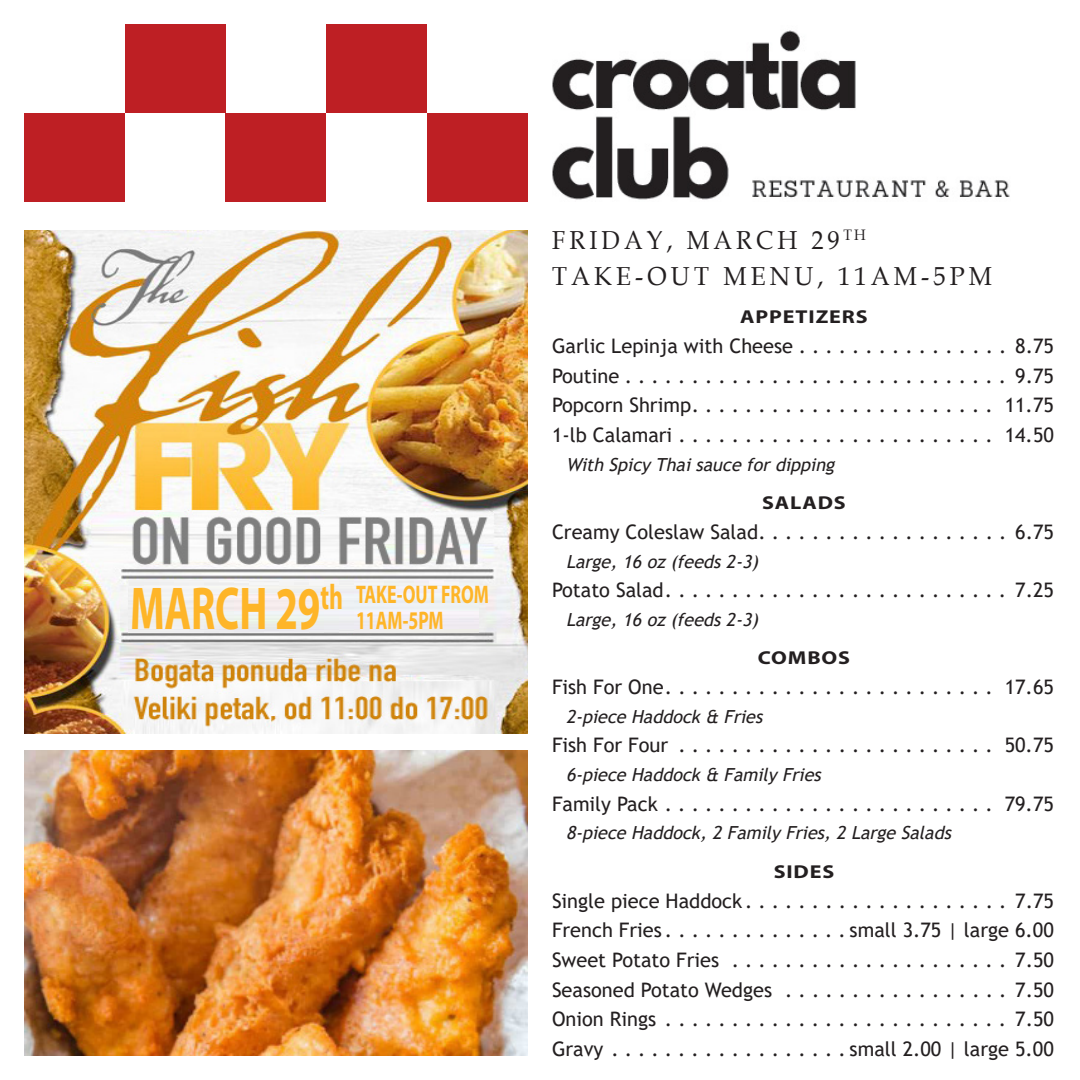
<style>
.page{position:relative;width:1080px;height:1080px;background:#fff}
.page>*{position:absolute;margin:0;border:0;box-sizing:border-box;transform-origin:0 0}
.t1{font:700 60.8px "Myriad Pro";color:#feb528;scale:.67 1}
.Head{font:26px/35.6px "Book Antiqua";letter-spacing:.17em;color:#231f20;scale:.92 1}
.t2{font:700 25.6px/26.2px "Myriad Pro";color:#feb528;scale:.7 1}
.Tab1{font:20px "Trebuchet MS";color:#231f20}
.Head1{font:700 18.8px "Myriad Pro";letter-spacing:.04em;color:#231f20;scale:1.18 1}
.Italic{font:italic 18px "Trebuchet MS";color:#231f20}
</style>
<div class="page">
<img style="left:24px;top:230px;width:504px;height:504px">
<img style="left:129px;top:580px;width:350px;height:53px">
<div style="left:226px;top:113px;width:100px;height:89px;background:#be1f24"></div>
<div style="left:427px;top:113px;width:101px;height:89px;background:#be1f24"></div>
<div style="left:326px;top:24px;width:101px;height:89px;background:#be1f24"></div>
<div style="left:125px;top:24px;width:101px;height:89px;background:#be1f24"></div>
<div style="left:24px;top:113px;width:101px;height:89px;background:#be1f24"></div>
<img style="left:552px;top:30px;width:304px;height:170px">
<img style="left:746px;top:173px;width:264px;height:27px">
<img style="left:24px;top:750px;width:504px;height:306px">
<p class="t1" style="left:130px;top:569px;width:320px">MARCH 29<sup>th</sup></p>
<p class="t2" style="left:356px;top:580px;width:191px">TAKE-OUT FROM<br>11AM-5PM</p>
<p class="Head" style="left:552px;top:222px;width:480px">FRIDAY, MARCH 29 <sup>TH<br></sup>TAKE-OUT MENU, 11AM-5PM</p>
<p class="Head1" style="left:740px;top:305px;width:110px">APPETIZERS</p>
<p class="Tab1" style="left:552px;top:333px;width:503px">Garlic Lepinja with Cheese . . . . . . . . . . . . . . . . 8. 75</p>
<p class="Tab1" style="left:552px;top:363px;width:503px">Poutine . . . . . . . . . . . . . . . . . . . . . . . . . . . . . 9. 75</p>
<p class="Tab1" style="left:552px;top:393px;width:503px">Popcorn Shrimp . . . . . . . . . . . . . . . . . . . . . . . 11. 75</p>
<p class="Tab1" style="left:552px;top:422px;width:503px">1-lb Calamari........................ 14.50</p>
<p class="Italic" style="left:566px;top:453px;width:274px">With Spicy Thaisauce fordipping</p>
<p class="Head1" style="left:762px;top:491px;width:72px">SALADS</p>
<p class="Tab1" style="left:552px;top:519px;width:503px">Creamy Coleslaw Salad . . . . . . . . . . . . . . . . . . . 6. 75</p>
<p class="Italic" style="left:566px;top:550px;width:198px">Large,16 oz(feeds2-3)</p>
<p class="Tab1" style="left:552px;top:578px;width:503px">Potato Salad . . . . . . . . . . . . . . . . . . . . . . . . . . 7. 25</p>
<p class="Italic" style="left:566px;top:608px;width:198px">Large,16 oz(feeds2-3)</p>
<p class="Head1" style="left:758px;top:646px;width:80px">COMBOS</p>
<p class="Tab1" style="left:552px;top:674px;width:503px">Fish For One . . . . . . . . . . . . . . . . . . . . . . . . . 17. 65</p>
<p class="Italic" style="left:566px;top:705px;width:203px">2-piece Haddock &amp; Fries</p>
<p class="Tab1" style="left:552px;top:733px;width:503px">Fish For Four . . . . . . . . . . . . . . . . . . . . . . . . 50. 75</p>
<p class="Italic" style="left:566px;top:763px;width:261px">6-piece Haddock &amp; Family Fries</p>
<p class="Tab1" style="left:552px;top:791px;width:503px">Family Pack . . . . . . . . . . . . . . . . . . . . . . . . . 79. 75</p>
<p class="Italic" style="left:566px;top:821px;width:391px">8-piece Haddock,2 Family Fries,2 Large Salads</p>
<p class="Head1" style="left:774px;top:859px;width:53px">SIDES</p>
<p class="Tab1" style="left:552px;top:888px;width:503px">Single piece Haddock . . . . . . . . . . . . . . . . . . . . 7. 75</p>
<p class="Tab1" style="left:552px;top:918px;width:503px">French Fries . . . . . . . . . . . . . small 3. 75 | large 6. 00</p>
<p class="Tab1" style="left:552px;top:947px;width:503px">Sweet Potato Fries . . . . . . . . . . . . . . . . . . . . . 7. 50</p>
<p class="Tab1" style="left:552px;top:977px;width:503px">Seasoned Potato Wedges . . . . . . . . . . . . . . . . . 7. 50</p>
<p class="Tab1" style="left:552px;top:1007px;width:503px">Onion Rings . . . . . . . . . . . . . . . . . . . . . . . . . . 7. 50</p>
<p class="Tab1" style="left:552px;top:1036px;width:503px">Gravy . . . . . . . . . . . . . . . . . small 2. 00 | large 5. 00</p>
</div>
